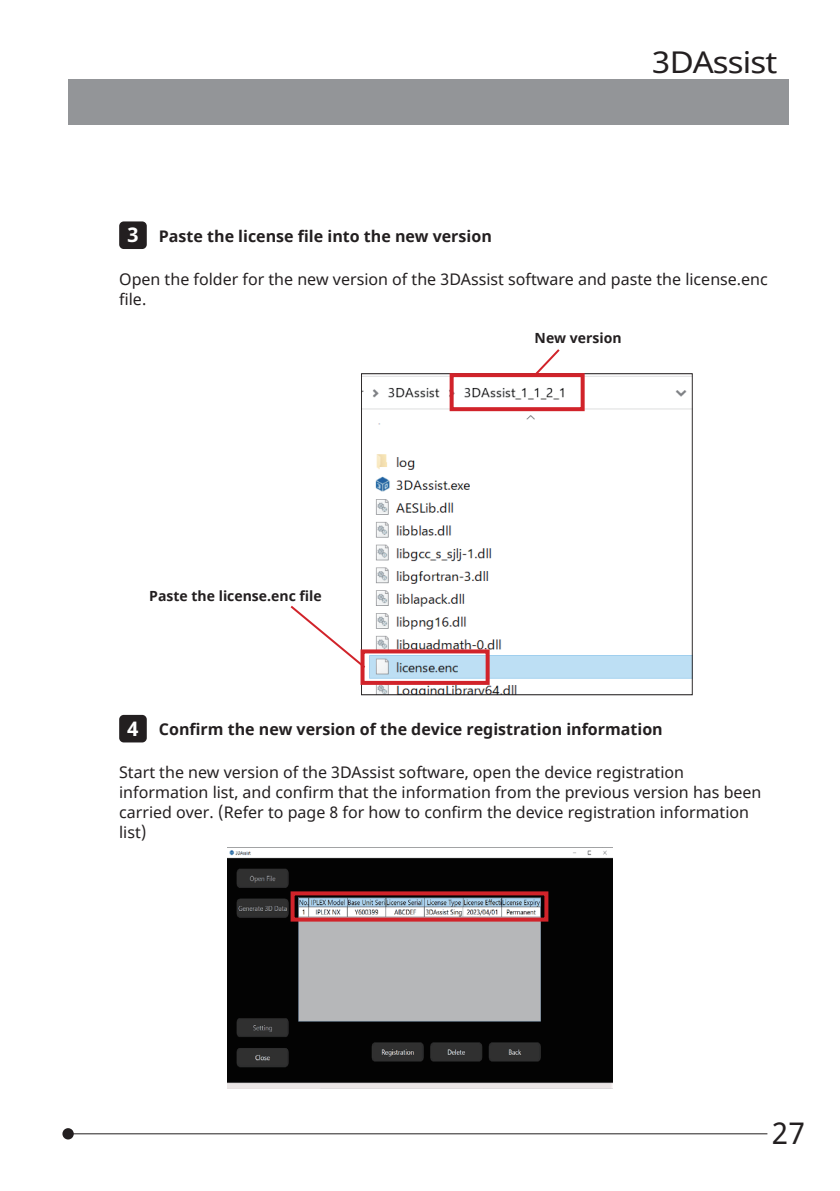
<style>
.page{position:relative;width:840px;height:1191px;background:#fff}
.page>*{position:absolute;margin:0;border:0;box-sizing:border-box;transform-origin:0 0}
.t1{font:30px "Noto Sans";letter-spacing:-.025em;color:#231f20;scale:1.1 1}
.t2{font:30px "Noto Sans";letter-spacing:-.025em;color:#231f20}
.t3{font:700 20.2px "Noto Sans";color:#fff}
.t4{font:16px/20px "Noto Sans";color:#231f20}
.t5{font:700 16px "Noto Sans";color:#231f20}
.t6{font:700 14px "Noto Sans";color:#231f20}
</style>
<div class="page">
<div style="left:62px;top:1128px;width:12px;height:11px;background:#231f20;border-radius:50%"></div>
<hr style="left:68px;top:1133px;width:699px;height:1px;background:#231f20">
<div style="left:68px;top:79px;width:720px;height:46px;background:#939598"></div>
<div style="left:119px;top:221px;width:28px;height:28px;background:#231f20;border-radius:5px"></div>
<img style="left:363px;top:375px;width:327px;height:318px">
<div style="left:361px;top:373px;width:331px;height:322px;border:1px solid #231f20"></div>
<div style="left:449px;top:373px;width:135px;height:38px;border:4px solid #d1232a"></div>
<div style="left:360px;top:649px;width:129px;height:36px;border:4px solid #d1232a"></div>
<svg style="left:531px;top:349px;width:30px;height:29px"></svg>
<svg style="left:290px;top:603px;width:77px;height:67px"></svg>
<div style="left:119px;top:715px;width:28px;height:27px;background:#231f20;border-radius:5px"></div>
<img style="left:227px;top:847px;width:385px;height:241px">
<div style="left:290px;top:891px;width:258px;height:30px;border:4px solid #d1232a"></div>
<h1 class="t1" style="left:652px;top:42px;width:115px">3DAssist</h1>
<p class="t3" style="left:127px;top:221px;width:13px">3</p>
<p class="t5" style="left:159px;top:225px;width:334px">Paste the license file into the new version</p>
<p class="t4" style="left:119px;top:269px;width:649px">Open the folder for the new version of the 3DAssist software and paste the license.enc file.</p>
<p class="t6" style="left:149px;top:585px;width:174px">Paste the license.enc file</p>
<p class="t6" style="left:534px;top:328px;width:88px">New version</p>
<p class="t3" style="left:127px;top:714px;width:13px">4</p>
<p class="t5" style="left:159px;top:718px;width:505px">Confirm the new version of the device registration information</p>
<p class="t4" style="left:119px;top:762px;width:643px">Start the new version of the 3DAssist software, open the device registration information list, and confirm that the information from the previous version has been carried over. (Refer to page 8 for how to confirm the device registration information list)</p>
<h1 class="t2" style="left:771px;top:1112px;width:35px">27</h1>
</div>
